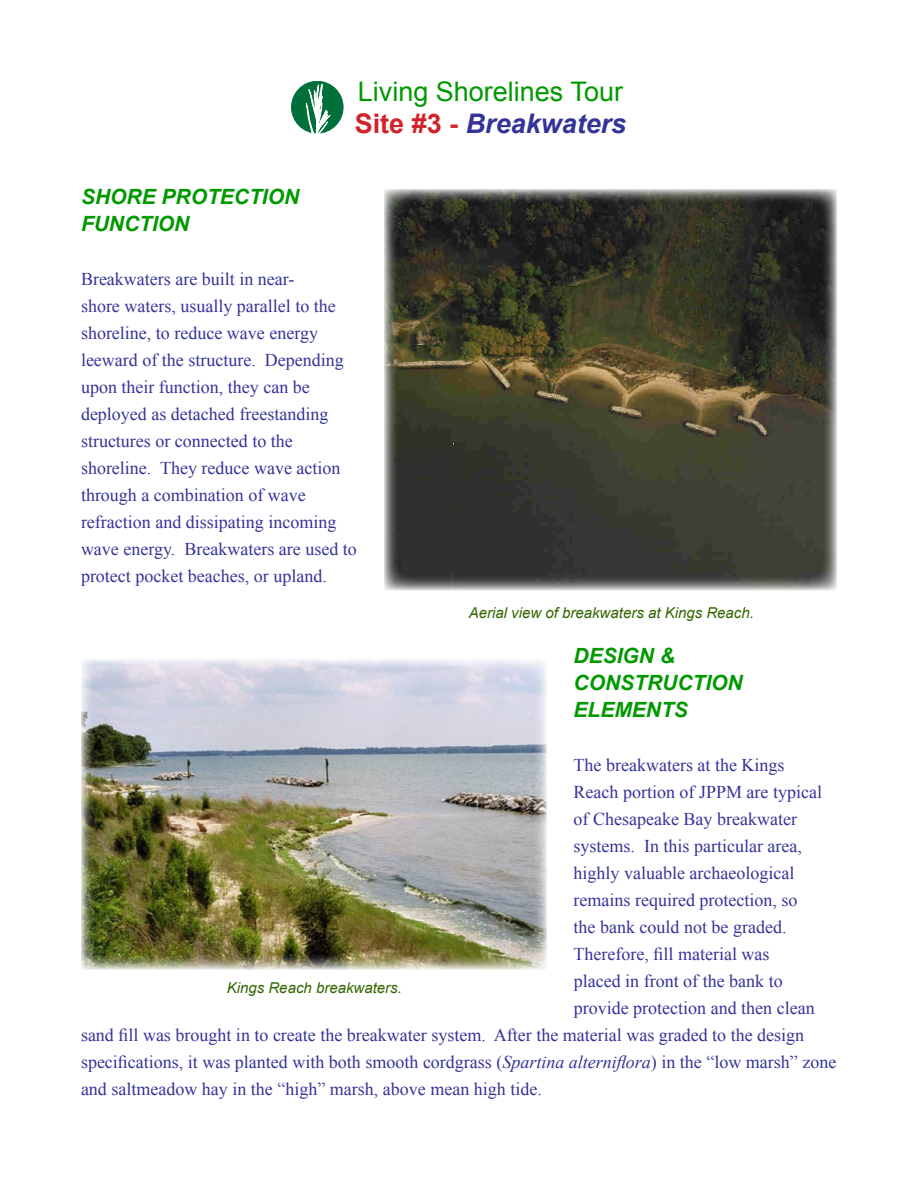
<style>
.page{position:relative;width:918px;height:1188px;background:#fff}
.page>*{position:absolute;margin:0;border:0;box-sizing:border-box;transform-origin:0 0}
.Heading_1{font:27px "Arial";color:#090}
.Heading_1-2{font:italic 700 27px "Arial";color:#339}
.Heading_2{font:italic 700 21px/27px "Arial";color:#090}
.Body_Text{font:18px/27px "Times New Roman";color:#339}
.Graphic_Caption{font:italic 15px "Arial";color:#360}
.s1{font-style:normal;color:#d1232a}
.s2{font-style:italic}
</style>
<div class="page">
<div style="left:292px;top:81px;width:51px;height:52px;background:#006f3a;border-radius:50%"></div>
<div style="left:291px;top:81px;width:52px;height:52px;border:1px solid #006f3a;border-radius:50%"></div>
<svg style="left:306px;top:83px;width:26px;height:51px"></svg>
<img style="left:81px;top:659px;width:466px;height:310px">
<img style="left:384px;top:189px;width:453px;height:401px">
<p class="Heading_2" style="left:81px;top:184px;width:220px">SHORE PROTECTION<br>FUNCTION</p>
<p class="Heading_1" style="left:358px;top:73px;width:267px">Living Shorelines Tour</p>
<p class="Heading_1-2" style="left:355px;top:106px;width:273px"><span class="s1">Site #3 -</span> BREAKWATERS</p>
<p class="Body_Text" style="left:81px;top:265px;width:277px">Breakwaters are built in near-<br>shore waters, usually parallel to the shoreline, to reduce wave energy leeward of the structure. Depending upon their function, they can be deployed as detached freestanding structures or connected to the shoreline. They reduce wave action through a combination of wave refraction and dissipating incoming wave energy. Breakwaters are used to protect pocket beaches, or upland.</p>
<p class="Graphic_Caption" style="left:469px;top:603px;width:287px">Aerial view of breakwaters at Kings Reach.</p>
<p class="Heading_2" style="left:574px;top:643px;width:171px">DESIGN &amp;<br>CONSTRUCTION<br>ELEMENTS</p>
<p class="Body_Text" style="left:574px;top:751px;width:212px">The breakwaters at the Kings</p>
<p class="Body_Text" style="left:574px;top:778px;width:250px">Reach portion of JPPM are typical</p>
<p class="Body_Text" style="left:574px;top:805px;width:225px">of Chesapeake Bay breakwater</p>
<p class="Body_Text" style="left:574px;top:832px;width:230px">systems. In this particular area,</p>
<p class="Body_Text" style="left:574px;top:859px;width:222px">highly valuable archaeological</p>
<p class="Body_Text" style="left:574px;top:886px;width:225px">remains required protection, so</p>
<p class="Body_Text" style="left:574px;top:913px;width:214px">the bank could not be graded.</p>
<p class="Body_Text" style="left:574px;top:940px;width:197px">Therefore, fill material was</p>
<p class="Body_Text" style="left:574px;top:967px;width:210px">placed in front of the bank to</p>
<p class="Body_Text" style="left:574px;top:994px;width:242px">provide protection and then clean</p>
<p class="Body_Text" style="left:81px;top:1021px;width:725px">sand fill was brought in to create the breakwater system. After the material was graded to the design</p>
<p class="Body_Text" style="left:81px;top:1048px;width:757px">specifications, it was planted with both smooth cordgrass (<span class="s2">Spartina alterniflora</span>) in the “low marsh” zone</p>
<p class="Body_Text" style="left:81px;top:1075px;width:462px">and saltmeadow hay in the “high” marsh, above mean high tide.</p>
<p class="Graphic_Caption" style="left:227px;top:979px;width:177px">Kings Reach breakwaters.</p>
</div>
